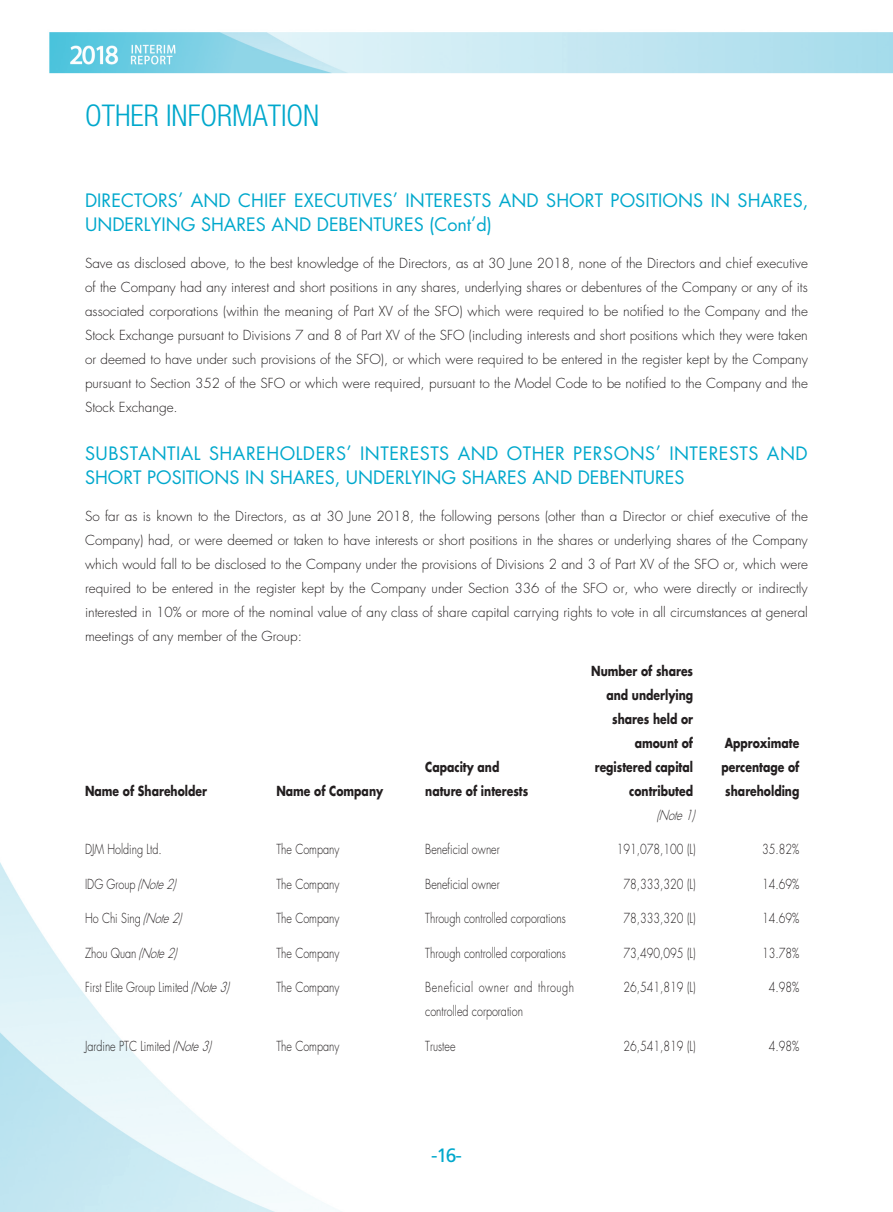
<style>
.page{position:relative;width:893px;height:1212px;background:#fff}
.page>*{position:absolute;margin:0;border:0;box-sizing:border-box;transform-origin:0 0}
.t1{font:300 condensed 30px "Helvetica Neue LT Std";color:#00a8cc}
.t2{font:19.35px "Frutiger LT Std";color:#00a8cc}
._3__標題{font:18px/24px "Futura Std";letter-spacing:.025em;color:#00a8cc}
._3__標題-2{font:18px/24px "Futura Std";letter-spacing:.005em;color:#00a8cc}
._1__內文{font:300 13.5px/24px "Futura Std";color:#231f20;text-align:justify}
._1__內文-2{font:300 13.5px "Futura Std";color:#231f20;scale:.8 1}
._1__內文-3{font:700 13.5px "Futura Std";color:#231f20;scale:.8 1}
._1__內文-4{font:300 13.5px/24px "Futura Std";letter-spacing:.05em;color:#231f20;scale:.8 1}
._1__內文-5{font:italic 300 13.5px "Futura Std";color:#231f20;scale:.8 1}
.s1{font-style:italic}
</style>
<div class="page">
<img style="left:0;top:32px;width:892px;height:1180px">
<h1 class="t1" style="left:85px;top:98px;width:236px">OTHER INFORMATION</h1>
<p class="_3__標題-2" style="left:85px;top:189px;width:725px">DIRECTORS’ AND CHIEF EXECUTIVES’ INTERESTS AND SHORT POSITIONS IN SHARES,<br>UNDERLYING SHARES AND DEBENTURES (Cont’d)</p>
<p class="_1__內文" style="left:85px;top:252px;width:724px">Save as disclosed above, to the best knowledge of the Directors, as at 30 June 2018, none of the Directors and chief executive of the Company had any interest and short positions in any shares, underlying shares or debentures of the Company or any of its associated corporations (within the meaning of Part XV of the SFO) which were required to be notified to the Company and the Stock Exchange pursuant to Divisions 7 and 8 of Part XV of the SFO (including interests and short positions which they were taken or deemed to have under such provisions of the SFO), or which were required to be entered in the register kept by the Company pursuant to Section 352 of the SFO or which were required, pursuant to the Model Code to be notified to the Company and the Stock Exchange.</p>
<p class="_3__標題" style="left:85px;top:442px;width:724px">SUBSTANTIAL SHAREHOLDERS’ INTERESTS AND OTHER PERSONS’ INTERESTS AND<br>SHORT POSITIONS IN SHARES, UNDERLYING SHARES AND DEBENTURES</p>
<p class="_1__內文" style="left:85px;top:504px;width:724px">So far as is known to the Directors, as at 30 June 2018, the following persons (other than a Director or chief executive of the Company) had, or were deemed or taken to have interests or short positions in the shares or underlying shares of the Company which would fall to be disclosed to the Company under the provisions of Divisions 2 and 3 of Part XV of the SFO or, which were required to be entered in the register kept by the Company under Section 336 of the SFO or, who were directly or indirectly interested in 10% or more of the nominal value of any class of share capital carrying rights to vote in all circumstances at general meetings of any member of the Group:</p>
<p class="_1__內文-3" style="left:85px;top:781px;width:154px">Name of Shareholder</p>
<p class="_1__內文-3" style="left:276px;top:781px;width:135px">Name of Company</p>
<p class="_1__內文-3" style="left:425px;top:757px;width:94px">Capacity and</p>
<p class="_1__內文-3" style="left:425px;top:781px;width:130px">nature of interests</p>
<p class="_1__內文-3" style="left:591px;top:661px;width:129px">Number of shares</p>
<p class="_1__內文-3" style="left:606px;top:685px;width:110px">and underlying</p>
<p class="_1__內文-3" style="left:612px;top:709px;width:103px">shares held or</p>
<p class="_1__內文-3" style="left:635px;top:733px;width:74px">amount of</p>
<p class="_1__內文-3" style="left:595px;top:757px;width:124px">registered capital</p>
<p class="_1__內文-3" style="left:629px;top:781px;width:81px">contributed</p>
<p class="_1__內文-5" style="left:656px;top:806px;width:55px">(Note 1)</p>
<p class="_1__內文-3" style="left:725px;top:733px;width:95px">Approximate</p>
<p class="_1__內文-3" style="left:721px;top:757px;width:99px">percentage of</p>
<p class="_1__內文-3" style="left:725px;top:781px;width:94px">shareholding</p>
<p class="_1__內文-2" style="left:85px;top:841px;width:97px">DJM Holding Ltd.</p>
<p class="_1__內文-2" style="left:276px;top:841px;width:80px">The Company</p>
<p class="_1__內文-2" style="left:425px;top:841px;width:95px">Beneficial owner</p>
<p class="_1__內文-2" style="left:617px;top:841px;width:100px">191,078,100 (L)</p>
<p class="_1__內文-2" style="left:762px;top:841px;width:48px">35.82%</p>
<p class="_1__內文-2" style="left:85px;top:875px;width:120px">IDG Group <span class="s1">(Note2)</span></p>
<p class="_1__內文-2" style="left:276px;top:875px;width:80px">The Company</p>
<p class="_1__內文-2" style="left:425px;top:875px;width:95px">Beneficial owner</p>
<p class="_1__內文-2" style="left:623px;top:875px;width:92px">78,333,320 (L)</p>
<p class="_1__內文-2" style="left:762px;top:875px;width:48px">14.69%</p>
<p class="_1__內文-2" style="left:85px;top:910px;width:127px">Ho Chi Sing <span class="s1">(Note2)</span></p>
<p class="_1__內文-2" style="left:276px;top:910px;width:80px">The Company</p>
<p class="_1__內文-2" style="left:425px;top:910px;width:177px">Through controlled corporations</p>
<p class="_1__內文-2" style="left:623px;top:910px;width:92px">78,333,320 (L)</p>
<p class="_1__內文-2" style="left:762px;top:910px;width:48px">14.69%</p>
<p class="_1__內文-2" style="left:85px;top:944px;width:122px">Zhou Quan <span class="s1">(Note2)</span></p>
<p class="_1__內文-2" style="left:276px;top:944px;width:80px">The Company</p>
<p class="_1__內文-2" style="left:425px;top:944px;width:177px">Through controlled corporations</p>
<p class="_1__內文-2" style="left:623px;top:944px;width:92px">73,490,095 (L)</p>
<p class="_1__內文-2" style="left:762px;top:944px;width:48px">13.78%</p>
<p class="_1__內文-2" style="left:85px;top:979px;width:187px">First Elite Group Limited <span class="s1">(Note3)</span></p>
<p class="_1__內文-2" style="left:276px;top:979px;width:80px">The Company</p>
<p class="_1__內文-4" style="left:425px;top:975px;width:188px">Beneficial owner and through controlled corporation</p>
<p class="_1__內文-2" style="left:623px;top:979px;width:92px">26,541,819 (L)</p>
<p class="_1__內文-2" style="left:769px;top:979px;width:40px">4.98%</p>
<p class="_1__內文-2" style="left:85px;top:1037px;width:164px">Jardine PTC Limited <span class="s1">(Note3)</span></p>
<p class="_1__內文-2" style="left:276px;top:1037px;width:80px">The Company</p>
<p class="_1__內文-2" style="left:425px;top:1037px;width:39px">Trustee</p>
<p class="_1__內文-2" style="left:623px;top:1037px;width:92px">26,541,819 (L)</p>
<p class="_1__內文-2" style="left:769px;top:1037px;width:40px">4.98%</p>
<h2 class="t2" style="left:431px;top:1144px;width:32px">-16-</h2>
</div>
